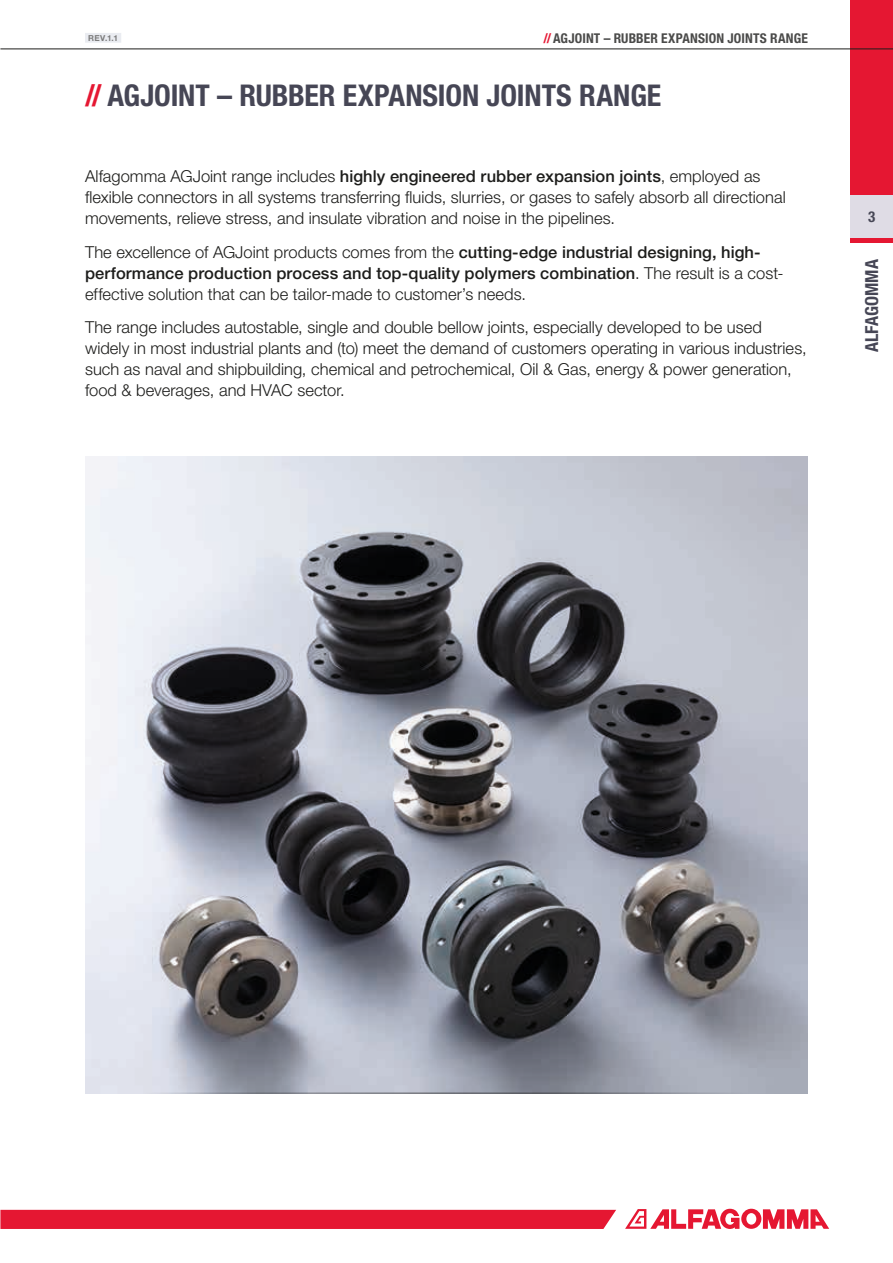
<style>
.page{position:relative;width:893px;height:1263px;background:#fff}
.page>*{position:absolute;margin:0;border:0;box-sizing:border-box;transform-origin:0 0}
.t1{font:700 condensed 30px "Helvetica Neue LT Std";color:#464655}
.t2{font:700 condensed 18px "Helvetica Neue LT Std";color:#464655}
.t3{font:300 16.5px/21px "Helvetica Neue LT Std";color:#1d1d1b}
.t4{font:700 condensed 15px "Helvetica Neue LT Std";color:#464655}
.t5{font:700 condensed 13.5px "Helvetica Neue LT Std";letter-spacing:.01em;color:#4b4b4a}
.t6{font:700 8.25px "Helvetica Neue LT Std";color:#7c7c7c}
.s1{color:#e51732}
.s2{font-weight:500}
</style>
<div class="page">
<div style="left:850px;top:0;width:43px;height:242px;background:#e51732"></div>
<div style="left:850px;top:196px;width:43px;height:42px;background:#dfdce5"></div>
<hr style="left:0;top:49px;width:893px;height:1px;background:#1d1d1b">
<div style="left:0;top:1210px;width:616px;height:19px;background:#e51732"></div>
<svg style="left:625px;top:1209px;width:204px;height:20px"></svg>
<div style="left:85px;top:33px;width:36px;height:10px;background:#eaecf1"></div>
<img style="left:85px;top:456px;width:723px;height:638px">
<hr style="left:128px;top:1092px;width:637px;height:2px;background:#1d1d1b">
<p class="t6" style="left:88px;top:33px;width:31px">REV.1.1</p>
<p class="t5" style="left:543px;top:30px;width:266px"><span class="s1">//</span> AGJOINT – RUBBER EXPANSION JOINTS RANGE</p>
<h1 class="t1" style="left:85px;top:78px;width:578px"><span class="s1">//</span> AGJOINT – RUBBER EXPANSION JOINTS RANGE</h1>
<p class="t3" style="left:85px;top:165px;width:702px">Alfagomma AGJoint range includes <span class="s2">highly engineered rubber expansion joints</span>, employed as flexible connectors in all systems transferring fluids, slurries, or gases to safely absorb all directional movements, relieve stress, and insulate vibration and noise in the pipelines.</p>
<p class="t3" style="left:85px;top:241px;width:700px">The excellence of AGJoint products comes from the <span class="s2">cutting-edge industrial designing, high&shy;performance production process and top-quality polymers combination</span>. The result is a cost&shy;effective solution that can be tailor-made to customer’s needs.</p>
<p class="t3" style="left:85px;top:317px;width:723px">The range includes autostable, single and double bellow joints, especially developed to be used widely in most industrial plants and (to) meet the demand of customers operating in various industries, such as naval and shipbuilding, chemical and petrochemical, Oil &amp; Gas, energy &amp; power generation, food &amp; beverages, and HVAC sector.</p>
<p class="t4" style="left:868px;top:208px;width:9px">3</p>
<p class="t2" style="left:861px;top:352px;width:95px;rotate:-90deg">ALFAGOMMA</p>
</div>
